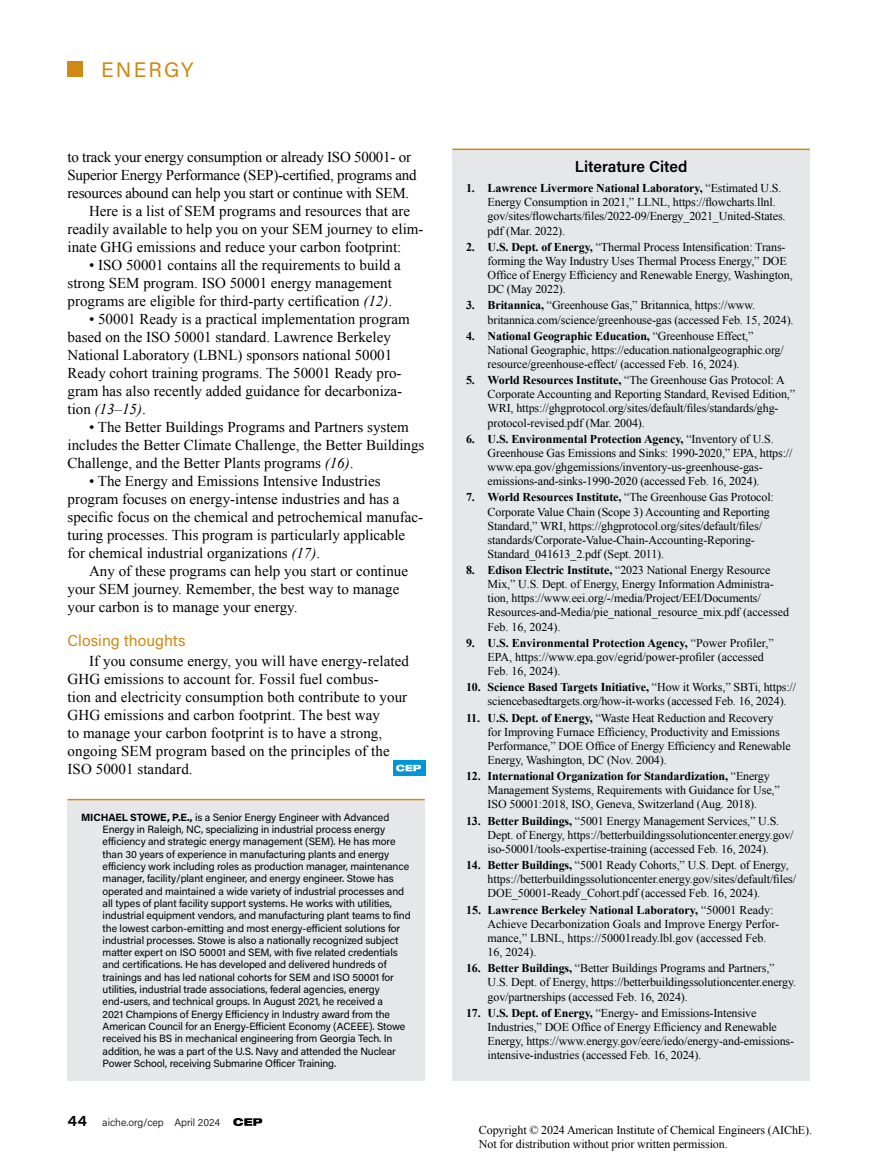
<style>
.page{position:relative;width:878px;height:1175px;background:#fff}
.page>*{position:absolute;margin:0;border:0;box-sizing:border-box;transform-origin:0 0}
.t1{font:21px "Acumin Pro";letter-spacing:.1em;color:#ce8a14}
.t2{font:15.75px "Acumin Pro";color:#ce8a14}
.t3{font:600 15.75px "Acumin Pro";letter-spacing:-.005em;color:#000}
.t4{font:15px/18px "Times New Roman";color:#000}
.t5{font:12px/14.1px "Times New Roman";letter-spacing:-.01em;color:#000}
.t6{font:10.5px/12.3px "Acumin Pro";letter-spacing:-.01em;color:#000}
.t7{font:300 10.5px "Acumin Pro";color:#000}
.s1{font-style:italic}
.s2{font-weight:700}
.s3{font-family:"Acumin Pro Wide";font-weight:600;font-size:15px}
</style>
<div class="page">
<div style="left:68px;top:62px;width:15px;height:15px;background:#ce8a14"></div>
<svg style="left:233px;top:1118px;width:29px;height:8px"></svg>
<div style="left:452px;top:148px;width:357px;height:932px;background:#e6e7e8"></div>
<hr style="left:452px;top:148px;width:357px;height:2px;background:#ce8a14">
<div style="left:68px;top:799px;width:356px;height:281px;background:#e6e7e8"></div>
<hr style="left:68px;top:799px;width:356px;height:1px;background:#ce8a14">
<div style="left:392px;top:760px;width:33px;height:15px;background:#0096d6"></div>
<svg style="left:396px;top:764px;width:25px;height:7px"></svg>
<h1 class="t1" style="left:101px;top:55px;width:94px">ENERGY</h1>
<p class="t4" style="left:68px;top:148px;width:345px">to track your energy consumption or already ISO 50001- or</p>
<p class="t4" style="left:68px;top:166px;width:350px">Superior Energy Performance (SEP)-certified, programs and</p>
<p class="t4" style="left:68px;top:184px;width:343px">resources abound can help you start or continue with SEM.</p>
<p class="t4" style="left:89px;top:202px;width:322px">Here is a list of SEM programs and resources that are</p>
<p class="t4" style="left:68px;top:220px;width:357px">readily available to help you on your SEM journey to elim-</p>
<p class="t4" style="left:68px;top:238px;width:335px">inate GHG emissions and reduce your carbon footprint:</p>
<p class="t4" style="left:68px;top:256px;width:335px;text-indent:22px">• ISO 50001 contains all the requirements to build a strong SEM program. ISO 50001 energy management programs are eligible for third-party certification <span class="s1">(12)</span>.</p>
<p class="t4" style="left:68px;top:310px;width:344px;text-indent:22px">• 50001 Ready is a practical implementation program based on the ISO 50001 standard. Lawrence Berkeley National Laboratory (LBNL) sponsors national 50001<br>Ready cohort training programs. The 50001 Ready pro&shy;gram has also recently added guidance for decarboniza&shy;tion <span class="s1">(13–15)</span>.</p>
<p class="t4" style="left:68px;top:418px;width:358px;text-indent:22px">• The Better Buildings Programs and Partners system includes the Better Climate Challenge, the Better Buildings<br>Challenge, and the Better Plants programs <span class="s1">(16)</span>.</p>
<p class="t4" style="left:68px;top:472px;width:357px;text-indent:22px">• The Energy and Emissions Intensive Industries program focuses on energy-intense industries and has a specific focus on the chemical and petrochemical manufac&shy;turing processes. This program is particularly applicable for chemical industrial organizations <span class="s1">(17)</span>.</p>
<p class="t4" style="left:68px;top:562px;width:342px;text-indent:22px">Any of these programs can help you start or continue your SEM journey. Remember, the best way to manage your carbon is to manage your energy.</p>
<h2 class="t2" style="left:68px;top:630px;width:119px">Closing thoughts</h2>
<p class="t4" style="left:68px;top:652px;width:343px;text-indent:22px">If you consume energy, you will have energy-related GHG emissions to account for. Fossil fuel combus-<br>tion and electricity consumption both contribute to your GHG emissions and carbon footprint. The best way<br>to manage your carbon footprint is to have a strong, ongoing SEM program based on the principles of the ISO 50001 standard.</p>
<p class="t6" style="left:103px;top:810px;width:309px;text-indent:-22px"><span class="s2">MICHAEL STOWE, P.E.,</span> is a Senior Energy Engineer with Advanced Energy in Raleigh, NC, specializing in industrial process energy efficiency and strategic energy management (SEM). He has more than 30 years of experience in manufacturing plants and energy efficiency work including roles as production manager, maintenance manager, facility/plant engineer, and energy engineer. Stowe has operated and maintained a wide variety of industrial processes and all types of plant facility support systems. He works with utilities, industrial equipment vendors, and manufacturing plant teams to find the lowest carbon-emitting and most energy-efficient solutions for industrial processes. Stowe is also a nationally recognized subject matter expert on ISO 50001 and SEM, with five related credentials and certifications. He has developed and delivered hundreds of trainings and has led national cohorts for SEM and ISO 50001 for utilities, industrial trade associations, federal agencies, energy end-users, and technical groups. In August 2021, he received a<br>2021 Champions of Energy Efficiency in Industry award from the American Council for an Energy-Efficient Economy (ACEEE). Stowe received his BS in mechanical engineering from Georgia Tech. In addition, he was a part of the U.S. Navy and attended the Nuclear Power School, receiving Submarine Officer Training.</p>
<p class="t7" style="left:68px;top:1115px;width:154px"><span class="s3">44</span> aiche.org/cep April 2024</p>
<h2 class="t3" style="left:574px;top:155px;width:114px">Literature Cited</h2>
<p class="t5" style="left:487px;top:181px;width:299px;text-indent:-22px"><span class="s2">1. Lawrence Livermore National Laboratory,</span> “Estimated U.S.<br>Energy Consumption in 2021,” LLNL, https://flowcharts.llnl. gov/sites/flowcharts/files/2022-09/Energy_2021_United-States. pdf (Mar. 2022).</p>
<p class="t5" style="left:487px;top:239px;width:306px;text-indent:-22px"><span class="s2">2. U.S. Dept. of Energy,</span> “Thermal Process Intensification: Trans&shy;forming the Way Industry Uses Thermal Process Energy,” DOE Office of Energy Efficiency and Renewable Energy, Washington, DC (May 2022).</p>
<p class="t5" style="left:487px;top:298px;width:307px;text-indent:-22px"><span class="s2">3. Britannica,</span> “Greenhouse Gas,” Britannica, https://www. britannica.com/science/greenhouse-gas (accessed Feb. 15, 2024).</p>
<p class="t5" style="left:487px;top:328px;width:298px;text-indent:-22px"><span class="s2">4. National Geographic Education,</span> “Greenhouse Effect,”<br>National Geographic, https://education.nationalgeographic.org/ resource/greenhouse-effect/ (accessed Feb. 16, 2024).</p>
<p class="t5" style="left:487px;top:373px;width:309px;text-indent:-22px"><span class="s2">5. World Resources Institute,</span> “The Greenhouse Gas Protocol: A Corporate Accounting and Reporting Standard, Revised Edition,” WRI, https://ghgprotocol.org/sites/default/files/standards/ghg&shy;protocol-revised.pdf (Mar. 2004).</p>
<p class="t5" style="left:487px;top:431px;width:306px;text-indent:-22px"><span class="s2">6. U.S. Environmental Protection Agency,</span> “Inventory of U.S.<br>Greenhouse Gas Emissions and Sinks: 1990-2020,” EPA, https:// www.epa.gov/ghgemissions/inventory-us-greenhouse-gas&shy;emissions-and-sinks-1990-2020 (accessed Feb. 16, 2024).</p>
<p class="t5" style="left:487px;top:490px;width:288px;text-indent:-22px"><span class="s2">7. World Resources Institute,</span> “The Greenhouse Gas Protocol:<br>Corporate Value Chain (Scope 3) Accounting and Reporting Standard,” WRI, https://ghgprotocol.org/sites/default/files/ standards/Corporate-Value-Chain-Accounting-Reporing-Standard_041613_2.pdf (Sept. 2011).</p>
<p class="t5" style="left:487px;top:563px;width:303px;text-indent:-22px"><span class="s2">8. Edison Electric Institute,</span> “2023 National Energy Resource Mix,” U.S. Dept. of Energy, Energy Information Administra&shy;tion, https://www.eei.org/-/media/Project/EEI/Documents/ Resources-and-Media/pie_national_resource_mix.pdf (accessed Feb. 16, 2024).</p>
<p class="t5" style="left:487px;top:635px;width:288px;text-indent:-22px"><span class="s2">9. U.S. Environmental Protection Agency,</span> “Power Profiler,”<br>EPA, https://www.epa.gov/egrid/power-profiler (accessed<br>Feb. 16, 2024).</p>
<p class="t5" style="left:487px;top:680px;width:310px;text-indent:-22px"><span class="s2">10. Science Based Targets Initiative,</span> “How it Works,” SBTi, https:// sciencebasedtargets.org/how-it-works (accessed Feb. 16, 2024).</p>
<p class="t5" style="left:487px;top:710px;width:304px;text-indent:-22px"><span class="s2">11. U.S. Dept. of Energy,</span> “Waste Heat Reduction and Recovery<br>for Improving Furnace Efficiency, Productivity and Emissions Performance,” DOE Office of Energy Efficiency and Renewable Energy, Washington, DC (Nov. 2004).</p>
<p class="t5" style="left:487px;top:769px;width:294px;text-indent:-22px"><span class="s2">12. International Organization for Standardization,</span> “Energy<br>Management Systems, Requirements with Guidance for Use,”<br>ISO 50001:2018, ISO, Geneva, Switzerland (Aug. 2018).</p>
<p class="t5" style="left:487px;top:813px;width:307px;text-indent:-22px"><span class="s2">13. Better Buildings,</span> “5001 Energy Management Services,” U.S.<br>Dept. of Energy, https://betterbuildingssolutioncenter.energy.gov/ iso-50001/tools-expertise-training (accessed Feb. 16, 2024).</p>
<p class="t5" style="left:487px;top:858px;width:310px;text-indent:-22px"><span class="s2">14. Better Buildings,</span> “5001 Ready Cohorts,” U.S. Dept. of Energy, https://betterbuildingssolutioncenter.energy.gov/sites/default/files/<br>DOE_50001-Ready_Cohort.pdf (accessed Feb. 16, 2024).</p>
<p class="t5" style="left:487px;top:902px;width:293px;text-indent:-22px"><span class="s2">15. Lawrence Berkeley National Laboratory,</span> “50001 Ready:<br>Achieve Decarbonization Goals and Improve Energy Perfor&shy;mance,” LBNL, https://50001ready.lbl.gov (accessed Feb.<br>16, 2024).</p>
<p class="t5" style="left:487px;top:961px;width:310px;text-indent:-22px"><span class="s2">16. Better Buildings,</span> “Better Buildings Programs and Partners,”<br>U.S. Dept. of Energy, https://betterbuildingssolutioncenter.energy. gov/partnerships (accessed Feb. 16, 2024).</p>
<p class="t5" style="left:487px;top:1005px;width:308px;text-indent:-22px"><span class="s2">17. U.S. Dept. of Energy,</span> “Energy- and Emissions-Intensive Industries,” DOE Office of Energy Efficiency and Renewable Energy, https://www.energy.gov/eere/iedo/energy-and-emissions&shy;intensive-industries (accessed Feb. 16, 2024).</p>
<p class="t5" style="left:479px;top:1123px;width:334px;line-height:13.5px">Copyright © 2024 American Institute of Chemical Engineers (AIChE).<br>Not for distribution without prior written permission.</p>
</div>
